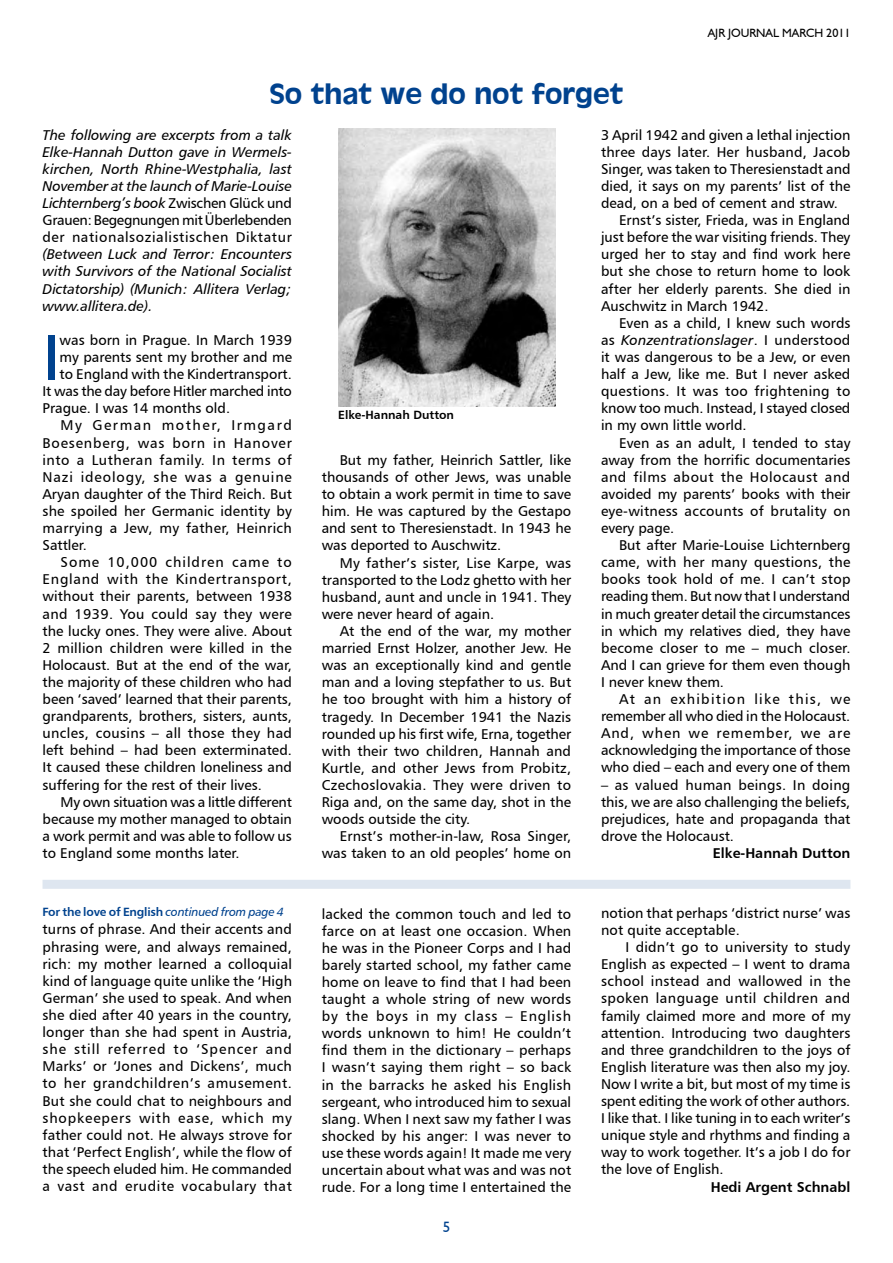
<style>
.page{position:relative;width:893px;height:1263px;background:#fff}
.page>*{position:absolute;margin:0;border:0;box-sizing:border-box;transform-origin:0 0}
.t1{font:63.45px "Humanist 777 BT Roman B";color:#00428e}
.t2{font:30px "Antique Olive";color:#00428e}
.t3{font:14.25px/17.1px "Humanist 777 BT Roman B";color:#000;text-align:justify}
.t4{font:14.25px/17.1px "Humanist 777 BT Italic B";color:#000;text-align:justify}
.t5{font:14.25px/17.1px "Humanist 777 BT Roman B";letter-spacing:.04em;color:#000}
.t6{font:14.25px "Humanist 777 BT Roman B";letter-spacing:.025em;color:#000}
.t7{font:14.25px "Humanist 777 BT Roman B";letter-spacing:.06em;color:#000}
.t8{font:14.25px "Humanist 777 BT Bold B";color:#000}
.t9{font:14.25px "Humanist 777 BT Roman B";letter-spacing:.02em;color:#000}
.t10{font:14.25px "Humanist 777 BT Roman B";letter-spacing:.055em;color:#000}
.t11{font:14.25px "Humanist 777 BT Roman B";letter-spacing:.03em;color:#000}
.t12{font:14.25px "Humanist 777 BT Roman B";letter-spacing:.07em;color:#000}
.t13{font:14.25px "Humanist 777 BT Roman B";letter-spacing:.11em;color:#000}
.t14{font:12px "Humanist 777 BT Bold B";letter-spacing:-.015em;color:#00428e}
.t15{font:12px "Humanist 521 BT";color:#000}
.t16{font:12px "Humanist 777 BT Bold B";color:#000}
.s1{font-family:"Humanist 777 BT Roman B"}
.s2{font-family:"Humanist 777 BT Italic B"}
</style>
<div class="page">
<div style="left:43px;top:880px;width:807px;height:9px;background:#dee6f0"></div>
<img style="left:338px;top:129px;width:218px;height:277px">
<h2 class="t2" style="left:269px;top:77px;width:356px">So that we do not forget</h2>
<p class="t15" style="left:708px;top:25px;width:136px">AJR JOURNAL MARCH 2011</p>
<p class="t4" style="left:43px;top:126px;width:251px">The following are excerpts from a talk Elke-Hannah Dutton gave in Wermels&shy;kirchen, North Rhine-Westphalia, last November at the launch of Marie-Louise Lichternberg’s book <span class="s1">Zwischen Glück und</span></p>
<p class="t5" style="left:43px;top:211px;width:251px">Grauen: Begegnungen mit Überlebenden der nationalsozialistischen Diktatur</p>
<p class="t4" style="left:43px;top:246px;width:251px">(Between Luck and Terror: Encounters with Survivors of the National Socialist Dictatorship) (Munich: Allitera Verlag; www.allitera.de).</p>
<h1 class="t1" style="left:43px;top:318px;width:19px">I</h1>
<p class="t3" style="left:60px;top:331px;width:234px">was born in Prague. In March 1939</p>
<p class="t3" style="left:60px;top:348px;width:234px">my parents sent my brother and me</p>
<p class="t3" style="left:60px;top:365px;width:234px">to England with the Kindertransport.</p>
<p class="t3" style="left:43px;top:382px;width:251px">It was the day before Hitler marched into</p>
<p class="t3" style="left:43px;top:399px;width:189px">Prague. I was 14 months old.</p>
<p class="t13" style="left:61px;top:417px;width:233px">My German mother, Irmgard</p>
<p class="t7" style="left:43px;top:434px;width:251px">Boesenberg, was born in Hanover</p>
<p class="t5" style="left:43px;top:451px;width:251px">into a Lutheran family. In terms of</p>
<p class="t7" style="left:43px;top:468px;width:251px">Nazi ideology, she was a genuine</p>
<p class="t3" style="left:43px;top:485px;width:251px">Aryan daughter of the Third Reich. But</p>
<p class="t3" style="left:43px;top:502px;width:251px">she spoiled her Germanic identity by</p>
<p class="t6" style="left:43px;top:519px;width:251px">marrying a Jew, my father, Heinrich</p>
<p class="t3" style="left:43px;top:536px;width:46px">Sattler.</p>
<p class="t12" style="left:61px;top:553px;width:233px">Some 10,000 children came to</p>
<p class="t10" style="left:43px;top:570px;width:251px">England with the Kindertransport,</p>
<p class="t3" style="left:43px;top:588px;width:251px">without their parents, between 1938</p>
<p class="t11" style="left:43px;top:605px;width:251px">and 1939. You could say they were</p>
<p class="t3" style="left:43px;top:622px;width:251px">the lucky ones. They were alive. About</p>
<p class="t9" style="left:43px;top:639px;width:251px">2 million children were killed in the</p>
<p class="t3" style="left:43px;top:656px;width:251px">Holocaust. But at the end of the war,</p>
<p class="t3" style="left:43px;top:673px;width:251px">the majority of these children who had</p>
<p class="t3" style="left:43px;top:690px;width:251px">been ‘saved’ learned that their parents,</p>
<p class="t3" style="left:43px;top:707px;width:251px">grandparents, brothers, sisters, aunts,</p>
<p class="t6" style="left:43px;top:724px;width:251px">uncles, cousins – all those they had</p>
<p class="t3" style="left:43px;top:741px;width:251px">left behind – had been exterminated.</p>
<p class="t3" style="left:43px;top:759px;width:251px">It caused these children loneliness and</p>
<p class="t3" style="left:43px;top:776px;width:221px">suffering for the rest of their lives.</p>
<p class="t3" style="left:61px;top:793px;width:233px">My own situation was a little different</p>
<p class="t3" style="left:43px;top:810px;width:251px">because my mother managed to obtain</p>
<p class="t3" style="left:43px;top:827px;width:251px">a work permit and was able to follow us</p>
<p class="t3" style="left:43px;top:844px;width:199px">to England some months later.</p>
<p class="t14" style="left:43px;top:904px;width:243px">For the love of English <span class="s2">continued from page 4</span></p>
<p class="t3" style="left:43px;top:921px;width:251px">turns of phrase. And their accents and phrasing were, and always remained, rich: my mother learned a colloquial kind of language quite unlike the ‘High German’ she used to speak. And when she died after 40 years in the country, longer than she had spent in Austria, she still referred to ‘Spencer and Marks’ or ‘Jones and Dickens’, much to her grandchildren’s amusement.<br>But she could chat to neighbours and shopkeepers with ease, which my father could not. He always strove for that ‘Perfect English’, while the flow of the speech eluded him. He commanded a vast and erudite vocabulary that</p>
<p class="t16" style="left:338px;top:408px;width:117px">Elke-Hannah Dutton</p>
<p class="t3" style="left:322px;top:451px;width:251px;text-indent:18px">But my father, Heinrich Sattler, like thousands of other Jews, was unable to obtain a work permit in time to save him. He was captured by the Gestapo and sent to Theresienstadt. In 1943 he was deported to Auschwitz.</p>
<p class="t3" style="left:322px;top:554px;width:251px;text-indent:18px">My father’s sister, Lise Karpe, was transported to the Lodz ghetto with her husband, aunt and uncle in 1941. They were never heard of again.</p>
<p class="t3" style="left:322px;top:622px;width:251px;text-indent:18px">At the end of the war, my mother married Ernst Holzer, another Jew. He was an exceptionally kind and gentle man and a loving stepfather to us. But he too brought with him a history of tragedy. In December 1941 the Nazis rounded up his first wife, Erna, together with their two children, Hannah and Kurtle, and other Jews from Probitz, Czechoslovakia. They were driven to Riga and, on the same day, shot in the woods outside the city.</p>
<p class="t3" style="left:322px;top:827px;width:251px;text-align:right">Ernst’s mother-in-law, Rosa Singer, was taken to an old peoples’ home on</p>
<p class="t3" style="left:601px;top:126px;width:251px">3 April 1942 and given a lethal injection</p>
<p class="t3" style="left:601px;top:143px;width:251px">three days later. Her husband, Jacob</p>
<p class="t3" style="left:601px;top:160px;width:251px">Singer, was taken to Theresienstadt and</p>
<p class="t3" style="left:601px;top:177px;width:251px">died, it says on my parents’ list of the</p>
<p class="t3" style="left:601px;top:194px;width:238px">dead, on a bed of cement and straw.</p>
<p class="t3" style="left:619px;top:211px;width:233px">Ernst’s sister, Frieda, was in England</p>
<p class="t3" style="left:601px;top:228px;width:251px">just before the war visiting friends. They</p>
<p class="t3" style="left:601px;top:246px;width:251px">urged her to stay and find work here</p>
<p class="t3" style="left:601px;top:263px;width:251px">but she chose to return home to look</p>
<p class="t3" style="left:601px;top:280px;width:251px">after her elderly parents. She died in</p>
<p class="t3" style="left:601px;top:297px;width:169px">Auschwitz in March 1942.</p>
<p class="t3" style="left:619px;top:314px;width:233px">Even as a child, I knew such words</p>
<p class="t4" style="left:601px;top:331px;width:251px"><span class="s1">as</span> Konzentrationslager<span class="s1">. I understood</span></p>
<p class="t3" style="left:601px;top:348px;width:251px">it was dangerous to be a Jew, or even half a Jew, like me. But I never asked questions. It was too frightening to know too much. Instead, I stayed closed in my own little world.</p>
<p class="t3" style="left:601px;top:434px;width:251px;text-indent:18px">Even as an adult, I tended to stay away from the horrific documentaries and films about the Holocaust and avoided my parents’ books with their eye-witness accounts of brutality on every page.</p>
<p class="t3" style="left:601px;top:536px;width:251px;text-indent:18px">But after Marie-Louise Lichternberg came, with her many questions, the books took hold of me. I can’t stop reading them. But now that I understand in much greater detail the circumstances in which my relatives died, they have become closer to me – much closer.<br>And I can grieve for them even though I never knew them.</p>
<p class="t3" style="left:601px;top:690px;width:251px;text-indent:18px">At an exhibition like this, we remember all who died in the Holocaust.<br>And, when we remember, we are acknowledging the importance of those who died – each and every one of them</p>
<p class="t3" style="left:601px;top:776px;width:251px">– as valued human beings. In doing this, we are also challenging the beliefs, prejudices, hate and propaganda that drove the Holocaust.</p>
<p class="t8" style="left:713px;top:844px;width:139px">Elke-Hannah Dutton</p>
<p class="t3" style="left:322px;top:905px;width:251px">lacked the common touch and led to farce on at least one occasion. When he was in the Pioneer Corps and I had barely started school, my father came home on leave to find that I had been taught a whole string of new words by the boys in my class – English words unknown to him! He couldn’t find them in the dictionary – perhaps I wasn’t saying them right – so back in the barracks he asked his English sergeant, who introduced him to sexual slang. When I next saw my father I was shocked by his anger: I was never to use these words again! It made me very uncertain about what was and was not rude. For a long time I entertained the</p>
<p class="t3" style="left:601px;top:904px;width:251px">notion that perhaps ‘district nurse’ was not quite acceptable.</p>
<p class="t3" style="left:601px;top:938px;width:251px;text-indent:24px">I didn’t go to university to study English as expected – I went to drama school instead and wallowed in the spoken language until children and family claimed more and more of my attention. Introducing two daughters and three grandchildren to the joys of English literature was then also my joy.<br>Now I write a bit, but most of my time is spent editing the work of other authors.<br>I like that. I like tuning in to each writer’s unique style and rhythms and finding a way to work together. It’s a job I do for the love of English.</p>
<p class="t8" style="left:711px;top:1177px;width:141px">Hedi Argent Schnabl</p>
</div>
